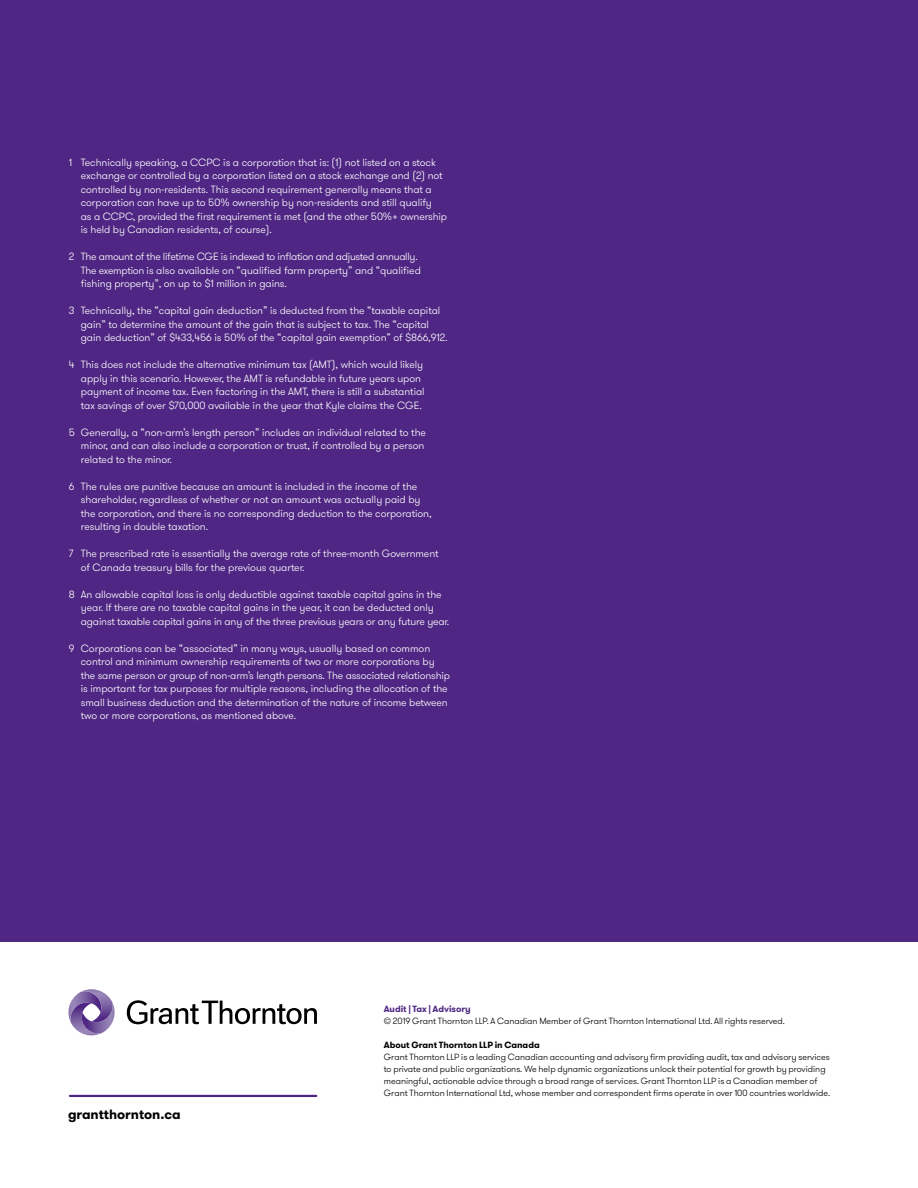
<style>
.page{position:relative;width:918px;height:1188px;background:#fff}
.page>*{position:absolute;margin:0;border:0;box-sizing:border-box;transform-origin:0 0}
.t1{font:700 13.5px "GT Walsheim Pro";color:#000}
.t2{font:300 10.5px/13.5px "GT Walsheim Pro";letter-spacing:-.005em;color:#fff}
.t3{font:300 10.5px/13.5px "GT Walsheim Pro";letter-spacing:-.025em;color:#fff}
.t4{font:300 9px/12px "GT Walsheim Pro";color:#000}
.t5{font:700 9px "GT Walsheim Pro";color:#000}
.t6{font:700 9px "GT Walsheim Pro";color:#4f2683}
</style>
<div class="page">
<hr style="left:70px;top:1095px;width:246px;height:2px;background:#4f2683">
<div style="left:0;top:0;width:918px;height:941px;background:#4f2683"></div>
<svg style="left:127px;top:1000px;width:190px;height:24px"></svg>
<svg style="left:68px;top:989px;width:47px;height:47px"></svg>
<p class="t2" style="left:81px;top:156px;width:368px;text-indent:-12px">1 Technically speaking, a CCPC is a corporation that is: (1) not listed on a stock exchange or controlled by a corporation listed on a stock exchange and (2) not controlled by non-residents. This second requirement generally means that a corporation can have up to 50% ownership by non-residents and still qualify<br>as a CCPC, provided the first requirement is met (and the other 50%+ ownership is held by Canadian residents, of course).</p>
<p class="t3" style="left:81px;top:250px;width:342px;text-indent:-12px">2 The amount of the lifetime CGE is indexed to inflation and adjusted annually.<br>The exemption is also available on “qualified farm property” and “qualified fishing property”, on up to $1 million in gains.</p>
<p class="t2" style="left:81px;top:304px;width:368px;text-indent:-12px">3 Technically, the “capital gain deduction” is deducted from the “taxable capital gain” to determine the amount of the gain that is subject to tax. The “capital gain deduction” of $433,456 is 50% of the “capital gain exemption” of $866,912.</p>
<p class="t2" style="left:81px;top:358px;width:345px;text-indent:-12px">4 This does not include the alternative minimum tax (AMT), which would likely apply in this scenario. However, the AMT is refundable in future years upon payment of income tax. Even factoring in the AMT, there is still a substantial tax savings of over $70,000 available in the year that Kyle claims the CGE.</p>
<p class="t2" style="left:81px;top:426px;width:347px;text-indent:-12px">5 Generally, a “non-arm’s length person” includes an individual related to the minor, and can also include a corporation or trust, if controlled by a person related to the minor.</p>
<p class="t2" style="left:81px;top:480px;width:352px;text-indent:-12px">6 The rules are punitive because an amount is included in the income of the shareholder, regardless of whether or not an amount was actually paid by the corporation, and there is no corresponding deduction to the corporation, resulting in double taxation.</p>
<p class="t2" style="left:81px;top:547px;width:359px;text-indent:-12px">7 The prescribed rate is essentially the average rate of three-month Government of Canada treasury bills for the previous quarter.</p>
<p class="t2" style="left:81px;top:588px;width:370px;text-indent:-12px">8 An allowable capital loss is only deductible against taxable capital gains in the year. If there are no taxable capital gains in the year, it can be deducted only against taxable capital gains in any of the three previous years or any future year.</p>
<p class="t2" style="left:81px;top:642px;width:371px;text-indent:-12px">9 Corporations can be “associated” in many ways, usually based on common control and minimum ownership requirements of two or more corporations by the same person or group of non-arm’s length persons. The associated relationship is important for tax purposes for multiple reasons, including the allocation of the small business deduction and the determination of the nature of income between two or more corporations, as mentioned above.</p>
<p class="t1" style="left:68px;top:1106px;width:114px">grantthornton.ca</p>
<p class="t6" style="left:384px;top:1003px;width:89px">Audit | Tax | Advisory</p>
<p class="t4" style="left:384px;top:1015px;width:403px">© 2019 Grant Thornton LLP. A Canadian Member of Grant Thornton International Ltd. All rights reserved.</p>
<p class="t5" style="left:384px;top:1039px;width:158px">About Grant Thornton LLP in Canada</p>
<p class="t4" style="left:384px;top:1051px;width:448px">Grant Thornton LLP is a leading Canadian accounting and advisory firm providing audit, tax and advisory services to private and public organizations. We help dynamic organizations unlock their potential for growth by providing meaningful, actionable advice through a broad range of services. Grant Thornton LLP is a Canadian member of Grant Thornton International Ltd, whose member and correspondent firms operate in over 100 countries worldwide.</p>
</div>
